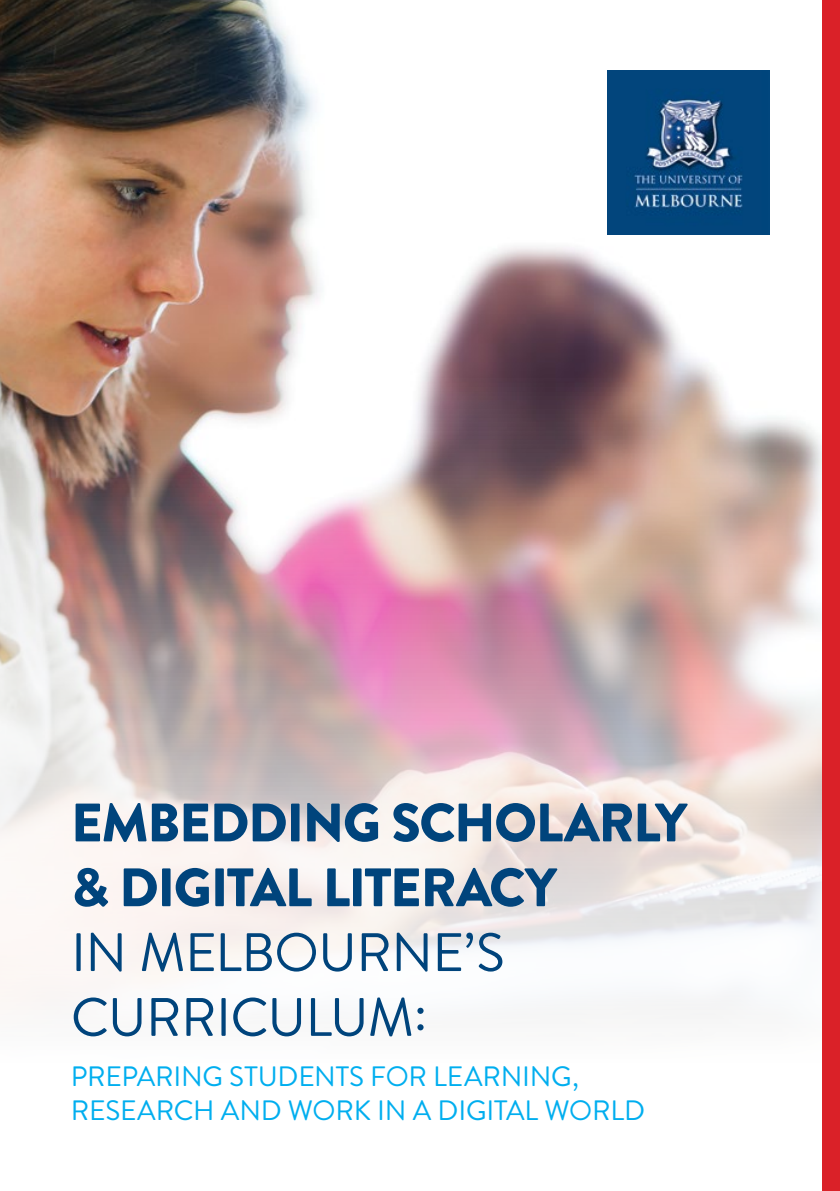
<style>
.page{position:relative;width:840px;height:1191px;background:#fff}
.page>*{position:absolute;margin:0;border:0;box-sizing:border-box;transform-origin:0 0}
.t1{font:900 54px/64.8px "Brandon Grotesque";letter-spacing:-.025em;color:#00447c}
.t2{font:54px/64.8px "Brandon Grotesque";letter-spacing:-.015em;color:#00447c}
.t3{font:28px/33.6px "Brandon Grotesque";letter-spacing:-.01em;color:#00aeef}
</style>
<div class="page">
<img style="left:0;top:0;width:822px;height:1015px">
<img style="left:607px;top:71px;width:161px;height:163px">
<div style="left:822px;top:0;width:17px;height:1191px;background:#da2128"></div>
<h1 class="t1" style="left:71px;top:791px;width:617px">EMBEDDING SCHOLARLY &amp; DIGITAL LITERACY</h1>
<h1 class="t2" style="left:71px;top:921px;width:435px">IN MELBOURNE’S<br>CURRICULUM:</h1>
<p class="t3" style="left:71px;top:1060px;width:575px">PREPARING STUDENTS FOR LEARNING,<br>RESEARCH AND WORK IN A DIGITAL WORLD</p>
</div>
